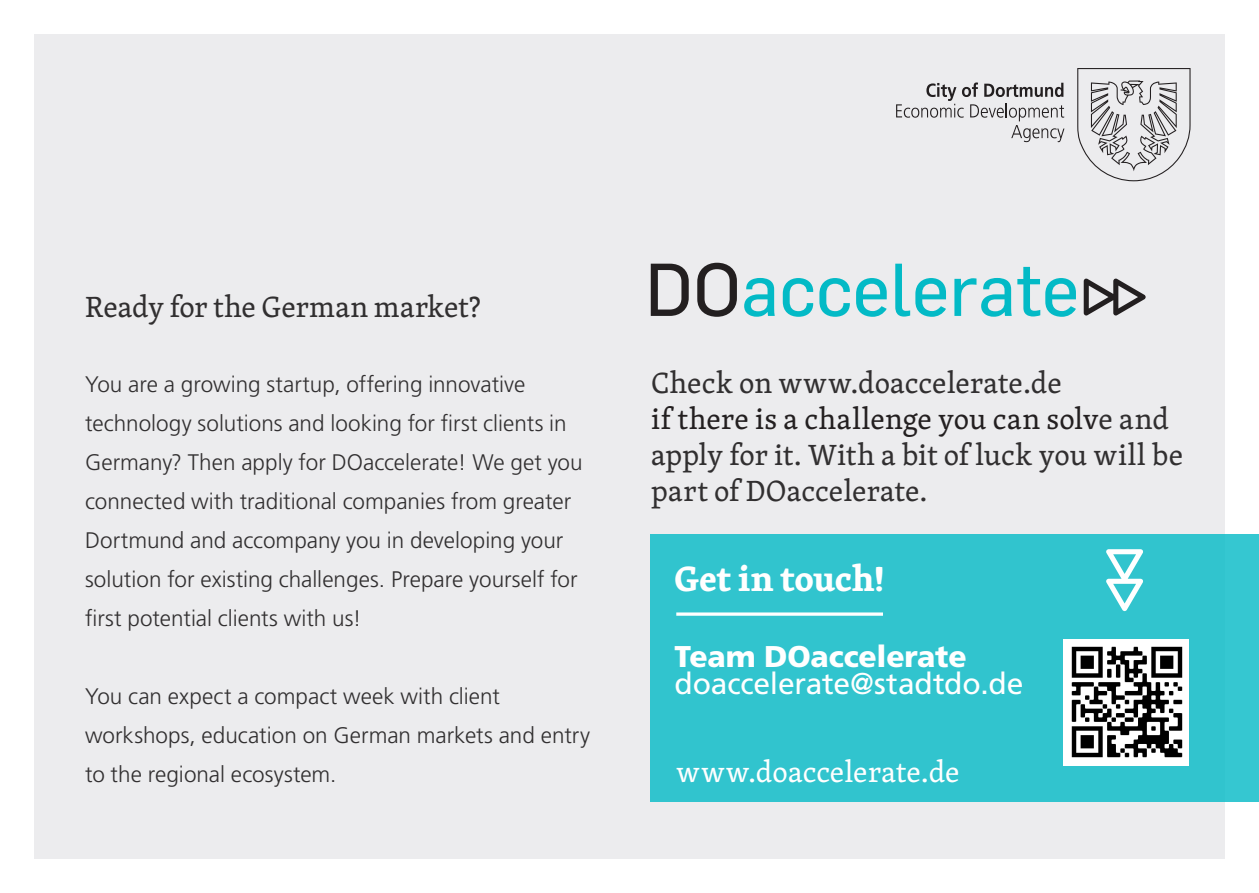
<style>
.page{position:relative;width:1259px;height:893px;background:#fff}
.page>*{position:absolute;margin:0;border:0;box-sizing:border-box;transform-origin:0 0}
.t1{font:700 36px "Skolar Latin";letter-spacing:-.015em;color:#fff}
.t2{font:30px/36px "Skolar Latin";letter-spacing:.005em;color:#312f30}
.t3{font:30px "Frutiger LT Std";letter-spacing:-.005em;color:#fff}
.t4{font:30px "Skolar Latin";letter-spacing:.005em;color:#fff}
.t5{font:900 30px "Frutiger LT Std";letter-spacing:-.005em;color:#fff}
.t6{font:300 22.5px/39px "Frutiger LT Std";color:#312f30}
.s1{color:#231f20}
</style>
<div class="page">
<div style="left:34px;top:34px;width:1191px;height:825px;background:#ececee"></div>
<div style="left:651px;top:534px;width:608px;height:267px;background:#31c4ce"></div>
<svg style="left:676px;top:612px;width:207px;height:4px"></svg>
<svg style="left:744px;top:264px;width:332px;height:53px"></svg>
<svg style="left:651px;top:263px;width:86px;height:54px"></svg>
<svg style="left:1083px;top:278px;width:62px;height:37px"></svg>
<svg style="left:1106px;top:549px;width:37px;height:62px"></svg>
<svg style="left:1077px;top:68px;width:113px;height:113px"></svg>
<svg style="left:896px;top:82px;width:168px;height:60px"></svg>
<img style="left:1063px;top:640px;width:125px;height:125px">
<p class="t2" style="left:85px;top:288px;width:397px">Ready for the German market?</p>
<p class="t6" style="left:85px;top:365px;width:499px">You are a growing startup, offering innovative technology solutions and looking for first clients in Germany? Then apply for DOaccelerate! We get you connected with traditional companies from greater Dortmund and accompany you in developing your solution for existing challenges. Prepare yourself for first potential clients with us!</p>
<p class="t6" style="left:85px;top:677px;width:506px">You can expect a compact week with client workshops, education on German markets and entry to the regional ecosystem.</p>
<p class="t2" style="left:651px;top:364px;width:412px">Check on www.doaccelerate.de</p>
<p class="t2" style="left:651px;top:400px;width:533px"><span class="s1">if there is a challenge you can solv</span>e and apply for it. With a bit of luck you will be part of DOaccelerate.</p>
<p class="t1" style="left:674px;top:550px;width:212px">Get in touch!</p>
<p class="t5" style="left:674px;top:639px;width:294px">Team DOaccelerate</p>
<p class="t3" style="left:674px;top:666px;width:350px">doaccelerate@stadtdo.de</p>
<p class="t4" style="left:676px;top:750px;width:285px">www.doaccelerate.de</p>
</div>
